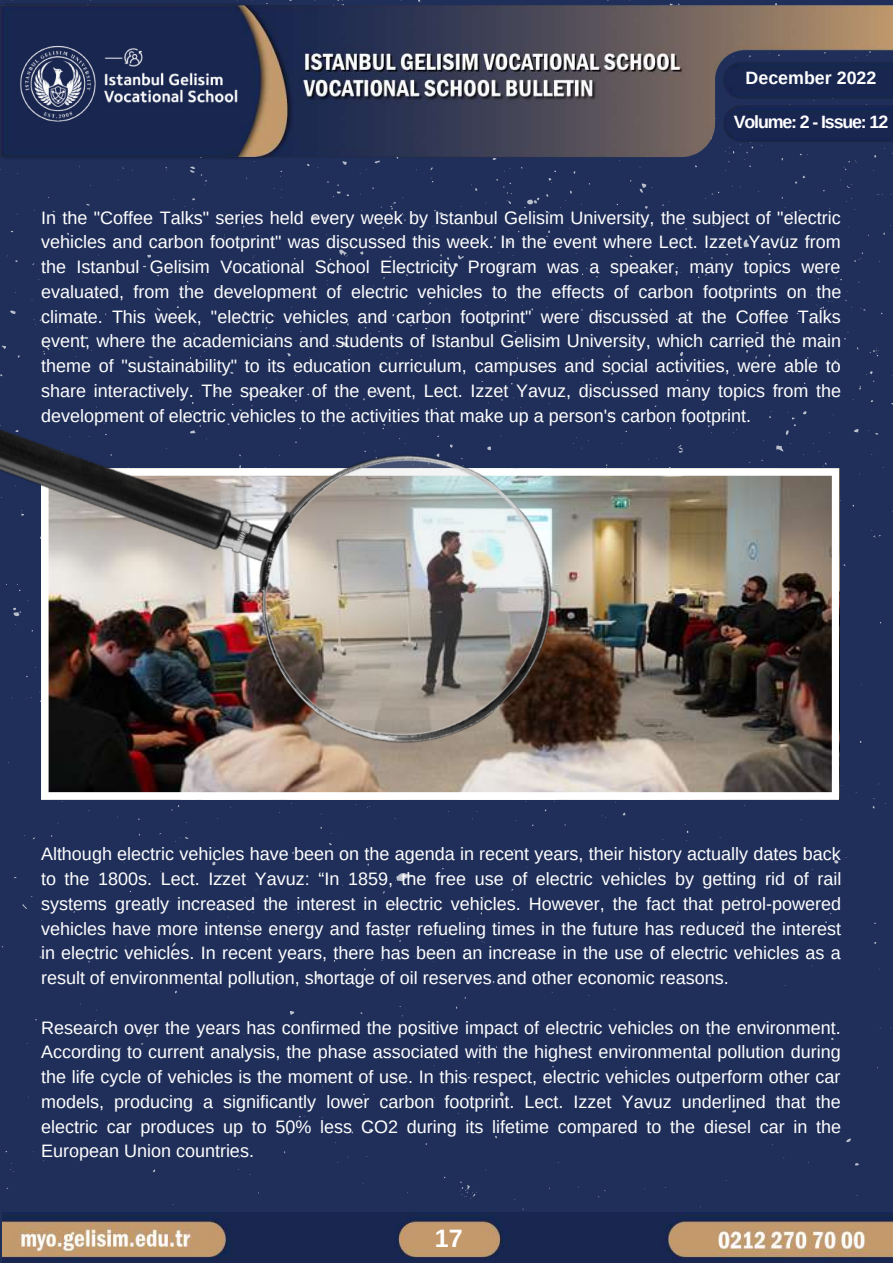
<style>
.page{position:relative;width:893px;height:1264px;background:#fff}
.page>*{position:absolute;margin:0;border:0;box-sizing:border-box;transform-origin:0 0}
.t1{font:700 25.2px "Arimo";color:#fff}
.t2{font:18px/24.8px "Arimo";color:#fff;text-align:justify}
.t3{font:700 17.85px "Arimo";letter-spacing:-.065em;color:#fff}
.t4{font:700 17.85px "Arimo";color:#fff}
</style>
<div class="page">
<div style="left:0;top:162px;width:892px;height:1100px;background:#202f5a"></div>
<img style="left:607px;top:468px;width:231px;height:331px">
<img style="left:0;top:172px;width:607px;height:687px">
<img style="left:2px;top:1212px;width:890px;height:50px">
<img style="left:0;top:0;width:892px;height:162px">
<img style="left:4px;top:20px;width:248px;height:130px">
<p class="t4" style="left:745px;top:68px;width:132px">December 2022</p>
<p class="t3" style="left:733px;top:112px;width:156px">Volume: 2 - Issue: 12</p>
<p class="t2" style="left:41px;top:205px;width:801px">In the "Coffee Talks" series held every week by Istanbul Gelisim University, the subject of "electric vehicles and carbon footprint" was discussed this week. In the event where Lect. Izzet Yavuz from the Istanbul Gelisim Vocational School Electricity Program was a speaker, many topics were evaluated, from the development of electric vehicles to the effects of carbon footprints on the climate. This week, "electric vehicles and carbon footprint" were discussed at the Coffee Talks event, where the academicians and students of Istanbul Gelisim University, which carried the main theme of "sustainability" to its education curriculum, campuses and social activities, were able to share interactively. The speaker of the event, Lect. Izzet Yavuz, discussed many topics from the development of electric vehicles to the activities that make up a person's carbon footprint.</p>
<p class="t2" style="left:41px;top:841px;width:801px">Although electric vehicles have been on the agenda in recent years, their history actually dates back to the 1800s. Lect. Izzet Yavuz: “In 1859, the free use of electric vehicles by getting rid of rail systems greatly increased the interest in electric vehicles. However, the fact that petrol-powered vehicles have more intense energy and faster refueling times in the future has reduced the interest in electric vehicles. In recent years, there has been an increase in the use of electric vehicles as a result of environmental pollution, shortage of oil reserves and other economic reasons.</p>
<p class="t2" style="left:41px;top:1014px;width:801px">Research over the years has confirmed the positive impact of electric vehicles on the environment.<br>According to current analysis, the phase associated with the highest environmental pollution during the life cycle of vehicles is the moment of use. In this respect, electric vehicles outperform other car models, producing a significantly lower carbon footprint. Lect. Izzet Yavuz underlined that the electric car produces up to 50% less CO2 during its lifetime compared to the diesel car in the European Union countries.</p>
<h1 class="t1" style="left:435px;top:1224px;width:29px">17</h1>
</div>
